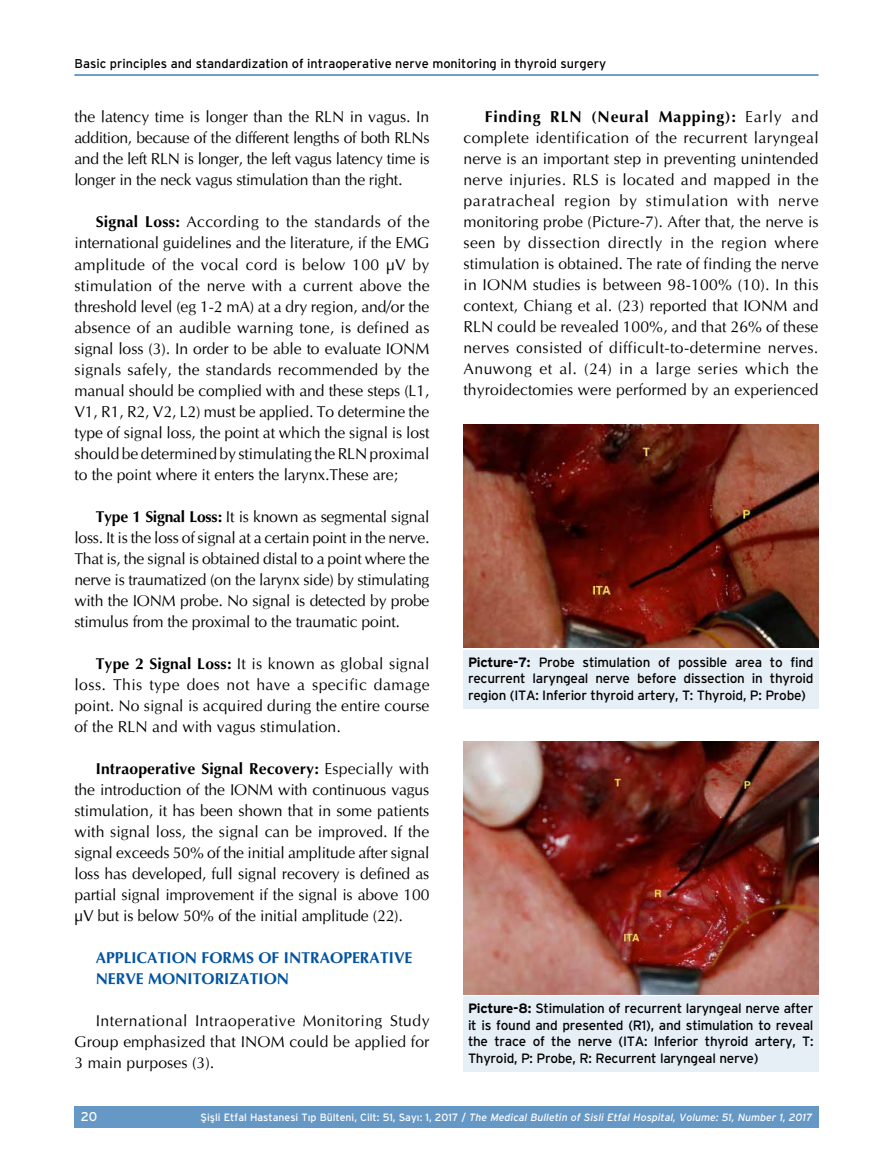
<style>
.page{position:relative;width:893px;height:1170px;background:#fff}
.page>*{position:absolute;margin:0;border:0;box-sizing:border-box;transform-origin:0 0}
.t1{font:15.75px/21px "Optima";letter-spacing:-.005em;color:#000;text-align:justify}
.t2{font:700 15.75px/21px "Optima";color:#0053a1}
.t3{font:13.5px/16.5px "Interstate";letter-spacing:-.02em;color:#000;text-align:justify}
.t4{font:12.75px "Interstate";color:#000}
.t5{font:12.75px "Interstate";color:#fff}
.t6{font:italic 10.5px "Interstate";color:#fff}
.s1{font-weight:700}
.s2{font-style:normal}
</style>
<div class="page">
<div style="left:74px;top:1106px;width:745px;height:21px;background:#6698c6"></div>
<hr style="left:74px;top:74px;width:745px;height:2px;background:#0053a1">
<div style="left:463px;top:649px;width:356px;height:59px;background:#e6eef6"></div>
<img style="left:463px;top:424px;width:356px;height:223px">
<div style="left:463px;top:996px;width:356px;height:75px;background:#e6eef6"></div>
<img style="left:463px;top:741px;width:356px;height:252px">
<p class="t4" style="left:74px;top:57px;width:533px">Basic principles and standardization of intraoperative nerve monitoring in thyroid surgery</p>
<p class="t1" style="left:74px;top:107px;width:357px">the latency time is longer than the RLN in vagus. In addition, because of the different lengths of both RLNs and the left RLN is longer, the left vagus latency time is longer in the neck vagus stimulation than the right.</p>
<p class="t1" style="left:74px;top:212px;width:357px;text-indent:21px"><span class="s1">Signal Loss:</span> According to the standards of the international guidelines and the literature, if the EMG amplitude of the vocal cord is below 100 µV by stimulation of the nerve with a current above the threshold level (eg 1-2 mA) at a dry region, and/or the absence of an audible warning tone, is defined as signal loss (3). In order to be able to evaluate IONM signals safely, the standards recommended by the manual should be complied with and these steps (L1, V1, R1, R2, V2, L2) must be applied. To determine the type of signal loss, the point at which the signal is lost should be determined by stimulating the RLN proximal to the point where it enters the larynx.These are;</p>
<p class="t1" style="left:74px;top:506px;width:357px;text-indent:21px"><span class="s1">Type 1 Signal Loss:</span> It is known as segmental signal loss. It is the loss of signal at a certain point in the nerve.<br>That is, the signal is obtained distal to a point where the nerve is traumatized (on the larynx side) by stimulating with the IONM probe. No signal is detected by probe stimulus from the proximal to the traumatic point.</p>
<p class="t1" style="left:74px;top:652px;width:357px;text-indent:21px"><span class="s1">Type 2 Signal Loss:</span> It is known as global signal loss. This type does not have a specific damage point. No signal is acquired during the entire course of the RLN and with vagus stimulation.</p>
<p class="t1" style="left:74px;top:757px;width:357px;text-indent:21px"><span class="s1">Intraoperative Signal Recovery:</span> Especially with the introduction of the IONM with continuous vagus stimulation, it has been shown that in some patients with signal loss, the signal can be improved. If the signal exceeds 50% of the initial amplitude after signal loss has developed, full signal recovery is defined as partial signal improvement if the signal is above 100 µV but is below 50% of the initial amplitude (22).</p>
<p class="t2" style="left:96px;top:946px;width:318px">APPLICATION FORMS OF INTRAOPERATIVE<br>NERVE MONITORIZATION</p>
<p class="t1" style="left:74px;top:1009px;width:357px;text-indent:21px">International Intraoperative Monitoring Study Group emphasized that INOM could be applied for 3 main purposes (3).</p>
<p class="t1" style="left:463px;top:107px;width:357px;text-indent:21px"><span class="s1">Finding RLN (Neural Mapping):</span> Early and complete identification of the recurrent laryngeal nerve is an important step in preventing unintended nerve injuries. RLS is located and mapped in the paratracheal region by stimulation with nerve monitoring probe (Picture-7). After that, the nerve is seen by dissection directly in the region where stimulation is obtained. The rate of finding the nerve in IONM studies is between 98-100% (10). In this context, Chiang et al. (23) reported that IONM and RLN could be revealed 100%, and that 26% of these nerves consisted of difficult-to-determine nerves.<br>Anuwong et al. (24) in a large series which the thyroidectomies were performed by an experienced</p>
<p class="t3" style="left:468px;top:653px;width:347px"><span class="s1">Picture-7:</span> Probe stimulation of possible area to find recurrent laryngeal nerve before dissection in thyroid region (ITA: Inferior thyroid artery, T: Thyroid, P: Probe)</p>
<p class="t3" style="left:468px;top:1000px;width:347px"><span class="s1">Picture-8:</span> Stimulation of recurrent laryngeal nerve after it is found and presented (R1), and stimulation to reveal the trace of the nerve (ITA: Inferior thyroid artery, T:<br>Thyroid, P: Probe, R: Recurrent laryngeal nerve)</p>
<p class="t5" style="left:81px;top:1108px;width:18px">20</p>
<p class="t6" style="left:201px;top:1110px;width:613px"><span class="s2">Şişli Etfal Hastanesi T›p Bülteni, Cilt: 51, Say›: 1, 2017 /</span> The Medical Bulletin of Sisli Etfal Hospital, Volume: 51, Number 1, 2017</p>
</div>
